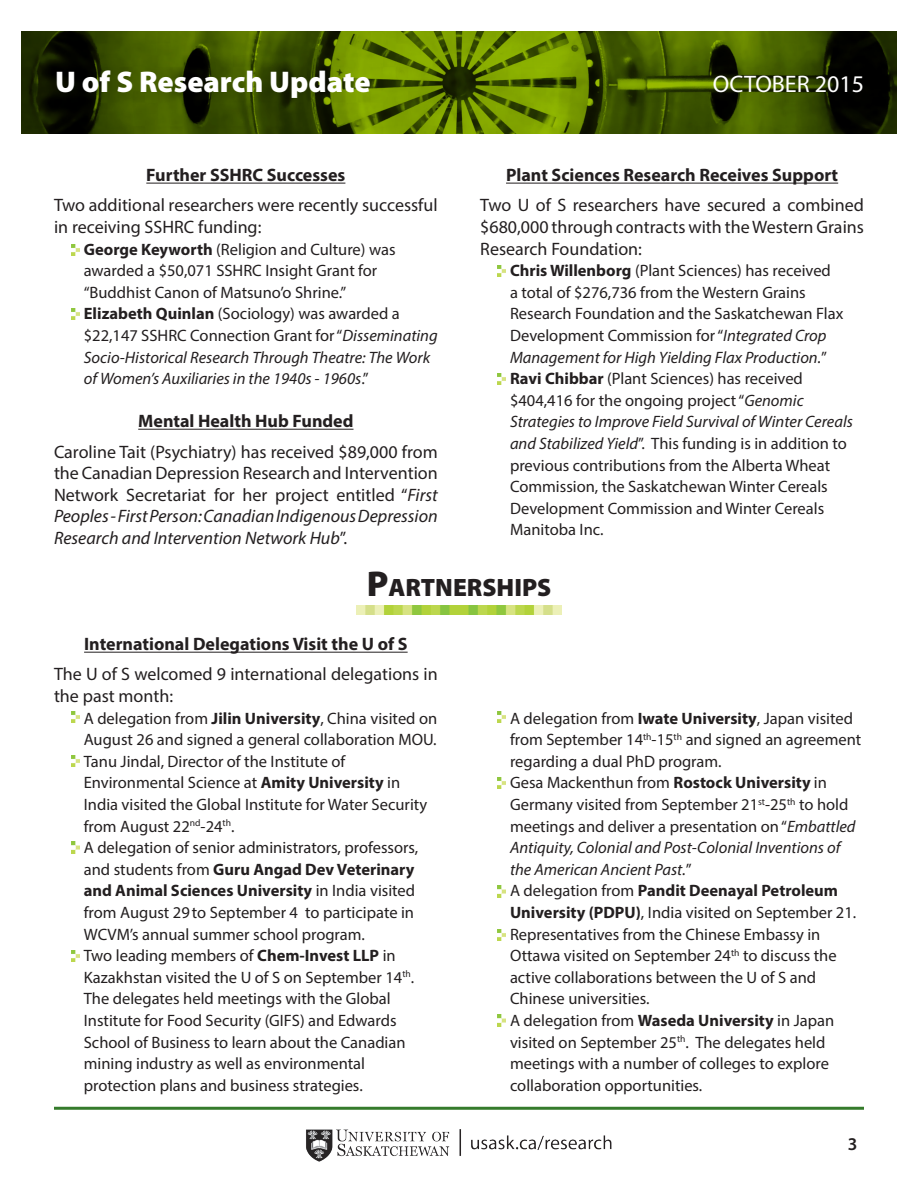
<style>
.page{position:relative;width:918px;height:1188px;background:#fff}
.page>*{position:absolute;margin:0;border:0;box-sizing:border-box;transform-origin:0 0}
.t1{font:900 30px "Myriad Pro";color:#fff}
.Headlines{font:900 25.2px "Myriad Pro";color:#231f20}
.t2{font:24px "Myriad Pro";color:#fff}
.t3{font:18px/21.6px "Myriad Pro";color:#231f20}
.Item_Titles{font:700 18px "Myriad Pro";color:#231f20}
.t4{font:600 18px "Myriad Pro";color:#231f20}
.Bullets{font:16.5px/21.6px "Myriad Pro";color:#231f20}
.Bullets-2{font:italic 16.5px/21.6px "Myriad Pro";color:#231f20}
.s1{font-weight:700}
.s2{font-weight:700;font-style:normal}
.s3{font-style:normal}
.s4{font-style:italic}
.s5{font-size:36px}
</style>
<div class="page">
<svg style="left:21px;top:32px;width:876px;height:102px;background:#3f5400"></svg>
<hr style="left:54px;top:1107px;width:810px;height:3px;background:#357b2b">
<img style="left:306px;top:1129px;width:306px;height:33px">
<hr style="left:146px;top:183px;width:199px;height:1px;background:#231f20">
<hr style="left:138px;top:429px;width:216px;height:1px;background:#231f20">
<hr style="left:506px;top:183px;width:332px;height:1px;background:#231f20">
<img style="left:356px;top:606px;width:206px;height:8px">
<hr style="left:84px;top:652px;width:324px;height:1px;background:#231f20">
<svg style="left:72px;top:308px;width:8px;height:12px"></svg>
<svg style="left:498px;top:265px;width:8px;height:11px"></svg>
<svg style="left:498px;top:373px;width:8px;height:12px"></svg>
<svg style="left:72px;top:244px;width:8px;height:11px"></svg>
<svg style="left:72px;top:711px;width:8px;height:12px"></svg>
<svg style="left:72px;top:842px;width:8px;height:11px"></svg>
<svg style="left:72px;top:950px;width:8px;height:12px"></svg>
<svg style="left:498px;top:711px;width:8px;height:12px"></svg>
<svg style="left:498px;top:777px;width:8px;height:12px"></svg>
<svg style="left:498px;top:886px;width:8px;height:11px"></svg>
<svg style="left:498px;top:929px;width:8px;height:12px"></svg>
<svg style="left:498px;top:1015px;width:8px;height:11px"></svg>
<svg style="left:72px;top:755px;width:8px;height:12px"></svg>
<h1 class="t1" style="left:55px;top:64px;width:317px">U of S Research Update</h1>
<h3 class="t2" style="left:713px;top:69px;width:153px">OCTOBER 2015</h3>
<p class="Item_Titles" style="left:146px;top:164px;width:201px">Further SSHRC Successes</p>
<p class="t3" style="left:54px;top:194px;width:385px">Two additional researchers were recently successful in receiving SSHRC funding:</p>
<p class="Bullets" style="left:84px;top:238px;width:313px"><span class="s1">George Keyworth</span> (Religion and Culture) was awarded a $50,071 SSHRC Insight Grant for “Buddhist Canon of Matsuno’o Shrine.”</p>
<p class="Bullets-2" style="left:84px;top:303px;width:355px"><span class="s2">Elizabeth Quinlan</span> <span class="s3">(Sociology) was awarded a $22,147 SSHRC Connection Grant for “</span>Disseminating Socio-Historical Research Through Theatre: The Work of Women’s Auxiliaries in the 1940s - 1960s<span class="s3">.”</span></p>
<p class="Item_Titles" style="left:138px;top:410px;width:217px">Mental Health Hub Funded</p>
<p class="t3" style="left:54px;top:440px;width:385px;text-align:justify">Caroline Tait (Psychiatry) has received $89,000 from the Canadian Depression Research and Intervention Network Secretariat for her project entitled “<span class="s4">First Peoples - First Person: Canadian Indigenous Depression Research and Intervention Network Hub</span>”.</p>
<p class="Item_Titles" style="left:506px;top:164px;width:334px">Plant Sciences Research Receives Support</p>
<p class="t3" style="left:480px;top:194px;width:385px;text-align:justify">Two U of S researchers have secured a combined $680,000 through contracts with the Western Grains Research Foundation:</p>
<p class="Bullets" style="left:510px;top:260px;width:335px"><span class="s1">Chris Willenborg</span> (Plant Sciences) has received<br>a total of $276,736 from the Western Grains Research Foundation and the Saskatchewan Flax Development Commission for “<span class="s4">Integrated Crop Management for High Yielding Flax Production.</span>”</p>
<p class="Bullets" style="left:510px;top:368px;width:344px"><span class="s1">Ravi Chibbar</span> (Plant Sciences) has received $404,416 for the ongoing project “<span class="s4">Genomic Strategies to Improve Field Survival of Winter Cereals and Stabilized Yield</span>”. This funding is in addition to previous contributions from the Alberta Wheat Commission, the Saskatchewan Winter Cereals Development Commission and Winter Cereals Manitoba Inc.</p>
<p class="Headlines" style="left:367px;top:573px;width:186px"><span class="s5">P</span>ARTNERSHIPS</p>
<p class="Item_Titles" style="left:84px;top:633px;width:325px">International Delegations Visit the U of S</p>
<p class="t3" style="left:54px;top:663px;width:385px">The U of S welcomed 9 international delegations in the past month:</p>
<p class="Bullets" style="left:84px;top:707px;width:355px">A delegation from <span class="s1">Jilin University</span>, China visited on<br>August 26 and signed a general collaboration MOU.</p>
<p class="Bullets" style="left:84px;top:750px;width:345px">Tanu Jindal, Director of the Institute of Environmental Science at <span class="s1">Amity University</span> in India visited the Global Institute for Water Security from August 22<sup>nd</sup>-24<sup>th</sup>.</p>
<p class="Bullets" style="left:84px;top:837px;width:336px">A delegation of senior administrators, professors, and students from <span class="s1">Guru Angad Dev Veterinary and Animal Sciences University</span> in India visited from August 29to September 4 to participate in WCVM’s annual summer school program.</p>
<p class="Bullets" style="left:84px;top:945px;width:332px">Two leading members of <span class="s1">Chem-Invest LLP</span> in Kazakhstan visited the U of S on September 14<sup>th</sup>.<br>The delegates held meetings with the Global Institute for Food Security (GIFS) and Edwards School of Business to learn about the Canadian mining industry as well as environmental protection plans and business strategies.</p>
<p class="Bullets" style="left:510px;top:707px;width:353px">A delegation from <span class="s1">Iwate University</span>, Japan visited from September 14<sup>th</sup>-15<sup>th</sup> and signed an agreement regarding a dual PhD program.</p>
<p class="Bullets" style="left:510px;top:772px;width:347px">Gesa Mackenthun from <span class="s1">Rostock University</span> in Germany visited from September 21<sup>st</sup>-25<sup>th</sup> to hold meetings and deliver a presentation on “<span class="s4">Embattled Antiquity, Colonial and Post-Colonial Inventions of the American Ancient Past.</span>”</p>
<p class="Bullets" style="left:510px;top:880px;width:348px">A delegation from <span class="s1">Pandit Deenayal Petroleum<br>University (PDPU)</span>, India visited on September 21.</p>
<p class="Bullets" style="left:510px;top:923px;width:328px">Representatives from the Chinese Embassy in Ottawa visited on September 24<sup>th</sup> to discuss the active collaborations between the U of S and Chinese universities.</p>
<p class="Bullets" style="left:510px;top:1009px;width:326px">A delegation from <span class="s1">Waseda University</span> in Japan visited on September 25<sup>th</sup>. The delegates held meetings with a number of colleges to explore collaboration opportunities.</p>
<p class="t4" style="left:848px;top:1132px;width:11px">3</p>
</div>
